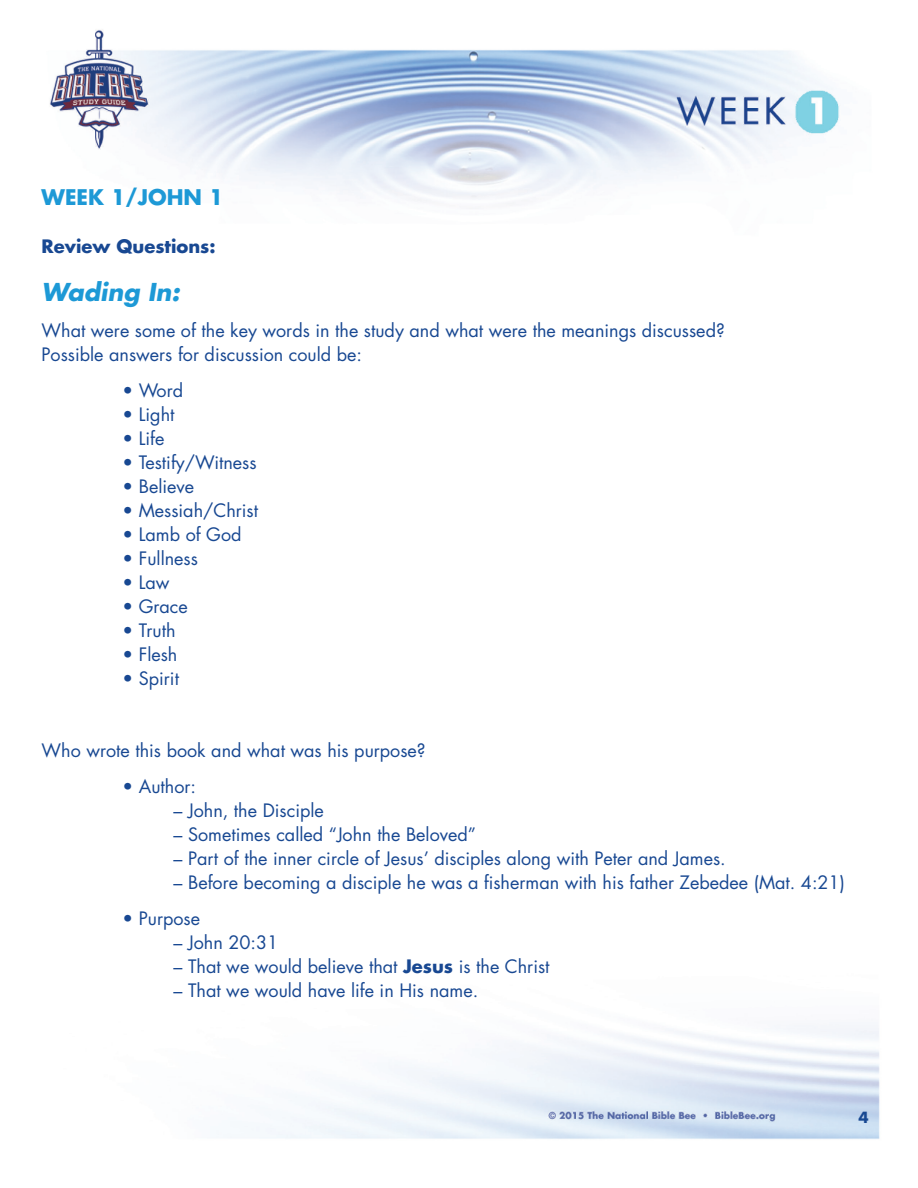
<style>
.page{position:relative;width:918px;height:1188px;background:#fff}
.page>*{position:absolute;margin:0;border:0;box-sizing:border-box;transform-origin:0 0}
.t1{font:italic 700 24px "Futura";color:#1d99d6}
.t2{font:700 21px "Futura";color:#1d99d6}
.t3{font:18px "Futura";color:#184892}
.t4{font:700 18px "Futura";color:#184892}
.t5{font:700 15px "Futura";color:#184892}
.s1{font-weight:700}
</style>
<div class="page">
<img style="left:49px;top:30px;width:831px;height:1109px">
<p class="t2" style="left:42px;top:183px;width:184px">WEEK 1/JOHN 1</p>
<p class="t4" style="left:42px;top:234px;width:176px">Review Questions:</p>
<p class="t1" style="left:42px;top:276px;width:140px">Wading In:</p>
<p class="t3" style="left:42px;top:319px;width:685px">What were some of the key words in the study and what were the meanings discussed?</p>
<p class="t3" style="left:42px;top:343px;width:322px">Possible answers for discussion could be:</p>
<p class="t3" style="left:123px;top:379px;width:62px">• Word</p>
<p class="t3" style="left:123px;top:403px;width:53px">• Light</p>
<p class="t3" style="left:123px;top:427px;width:43px">• Life</p>
<p class="t3" style="left:123px;top:451px;width:136px">• Testify/Witness</p>
<p class="t3" style="left:123px;top:475px;width:73px">• Believe</p>
<p class="t3" style="left:123px;top:499px;width:137px">• Messiah/Christ</p>
<p class="t3" style="left:123px;top:523px;width:120px">• Lamb of God</p>
<p class="t3" style="left:123px;top:547px;width:77px">• Fullness</p>
<p class="t3" style="left:123px;top:571px;width:49px">• Law</p>
<p class="t3" style="left:123px;top:595px;width:67px">• Grace</p>
<p class="t3" style="left:123px;top:619px;width:55px">• Truth</p>
<p class="t3" style="left:123px;top:643px;width:56px">• Flesh</p>
<p class="t3" style="left:123px;top:667px;width:58px">• Spirit</p>
<p class="t3" style="left:42px;top:739px;width:386px">Who wrote this book and what was his purpose?</p>
<p class="t3" style="left:123px;top:775px;width:75px">• Author:</p>
<p class="t3" style="left:174px;top:799px;width:152px">– John, the Disciple</p>
<p class="t3" style="left:174px;top:823px;width:304px">– Sometimes called “John the Beloved”</p>
<p class="t3" style="left:174px;top:847px;width:554px">– Part of the inner circle of Jesus’ disciples along with Peter and James.</p>
<p class="t3" style="left:174px;top:871px;width:673px">– Before becoming a disciple he was a fisherman with his father Zebedee (Mat. 4:21)</p>
<p class="t3" style="left:123px;top:907px;width:79px">• Purpose</p>
<p class="t3" style="left:174px;top:931px;width:106px">– John 20:31</p>
<p class="t3" style="left:174px;top:955px;width:377px">– That we would believe that <span class="s1">Jesus</span> is the Christ</p>
<p class="t3" style="left:174px;top:979px;width:306px">– That we would have life in His name.</p>
<p class="t5" style="left:859px;top:1108px;width:12px">4</p>
</div>
